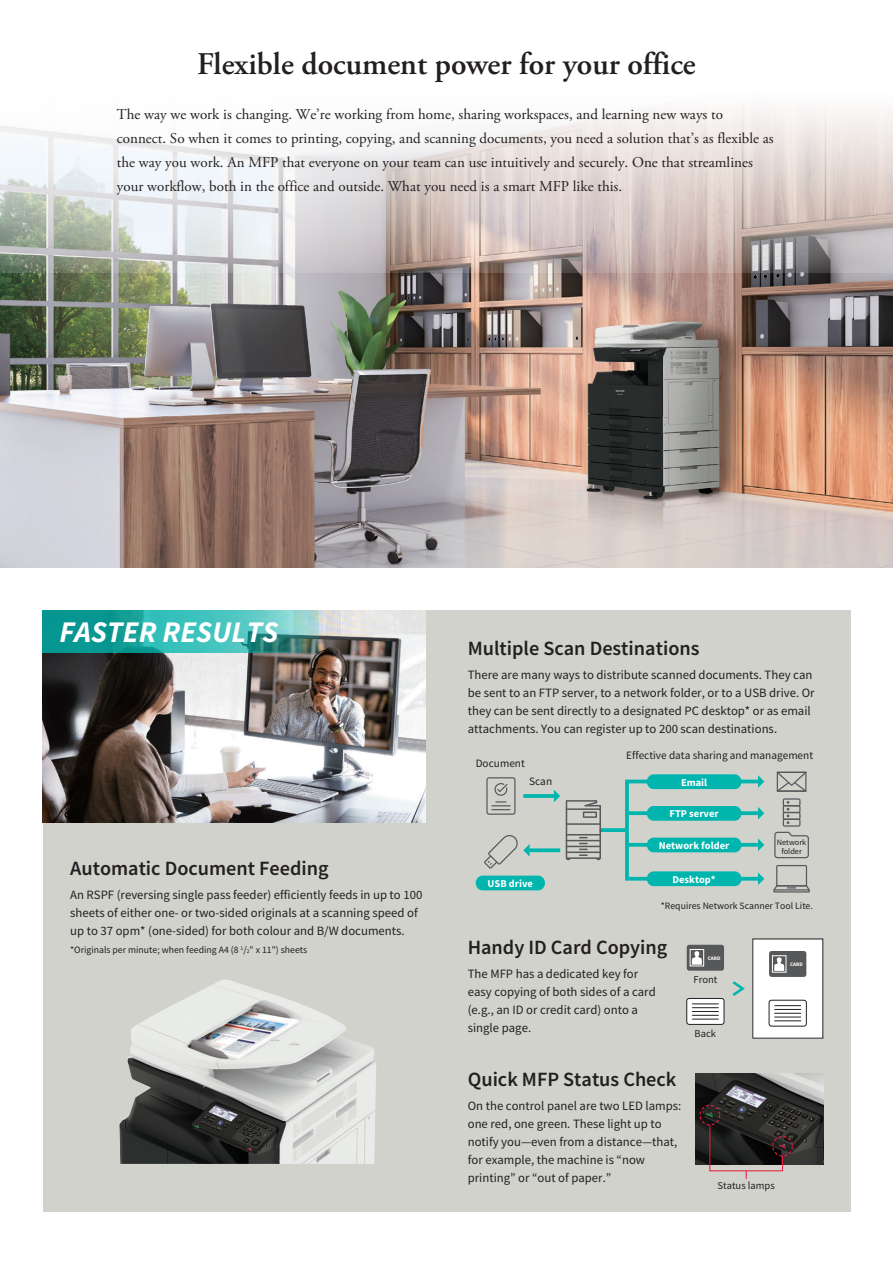
<style>
.page{position:relative;width:893px;height:1263px;background:#fff}
.page>*{position:absolute;margin:0;border:0;box-sizing:border-box;transform-origin:0 0}
.t1{font:600 31.5px "Adobe Garamond Pro";color:#231f20}
.t2{font:italic 700 30px "Source Sans Pro";color:#fff}
.t3{font:600 20.25px "Source Sans Pro";color:#231f20}
.t4{font:15px/24px "Adobe Garamond Pro";color:#231f20}
.t5{font:12.75px/18px "Source Sans Pro";color:#231f20}
.t6{font:11.25px "Source Sans Pro";color:#231f20}
.t7{font:700 10.5px "Source Sans Pro";color:#fff}
.t8{font:10.5px "Source Sans Pro";color:#231f20}
.t9{font:9.75px "Source Sans Pro";color:#231f20}
.t10{font:8.25px/8.2px "Source Sans Pro";color:#231f20;text-align:center}
.t11{font:700 5.25px "Source Sans Pro";color:#fff}
.s1{font-size:5.7px}
</style>
<div class="page">
<img style="left:0;top:272px;width:893px;height:296px">
<div style="left:43px;top:610px;width:807px;height:602px;background:#d1d2cc"></div>
<svg style="left:0;top:107px;width:893px;height:165px"></svg>
<img style="left:43px;top:610px;width:382px;height:213px">
<div style="left:753px;top:939px;width:70px;height:99px;background:#fff"></div>
<div style="left:769px;top:1000px;width:38px;height:26px;border:1px solid #231f20;border-radius:3px"></div>
<svg style="left:775px;top:1005px;width:26px;height:16px"></svg>
<div style="left:769px;top:951px;width:37px;height:26px;background:#57585a;border-radius:3px"></div>
<div style="left:772px;top:955px;width:14px;height:17px;border:1px solid #fff"></div>
<svg style="left:774px;top:957px;width:10px;height:14px"></svg>
<div style="left:687px;top:998px;width:37px;height:26px;background:#fff;border-radius:3px"></div>
<div style="left:686px;top:998px;width:38px;height:26px;border:1px solid #231f20;border-radius:3px"></div>
<svg style="left:692px;top:1003px;width:26px;height:17px"></svg>
<div style="left:687px;top:945px;width:37px;height:26px;background:#57585a;border-radius:3px"></div>
<div style="left:690px;top:949px;width:14px;height:17px;border:1px solid #fff"></div>
<svg style="left:692px;top:951px;width:10px;height:14px"></svg>
<svg style="left:732px;top:981px;width:13px;height:15px"></svg>
<svg style="left:777px;top:772px;width:29px;height:20px"></svg>
<svg style="left:486px;top:777px;width:29px;height:38px"></svg>
<div style="left:625px;top:780px;width:136px;height:101px;border:4px solid #00b5ae"></div>
<svg style="left:758px;top:775px;width:6px;height:13px"></svg>
<svg style="left:627px;top:811px;width:131px;height:4px"></svg>
<svg style="left:758px;top:807px;width:6px;height:12px"></svg>
<svg style="left:601px;top:828px;width:25px;height:4px"></svg>
<svg style="left:758px;top:872px;width:6px;height:13px"></svg>
<svg style="left:627px;top:843px;width:131px;height:4px"></svg>
<svg style="left:758px;top:838px;width:6px;height:13px"></svg>
<div style="left:647px;top:774px;width:94px;height:15px;background:#00b5ae;border-radius:7px"></div>
<div style="left:647px;top:806px;width:94px;height:15px;background:#00b5ae;border-radius:7px"></div>
<div style="left:647px;top:838px;width:94px;height:14px;background:#00b5ae;border-radius:7px"></div>
<div style="left:647px;top:871px;width:94px;height:15px;background:#00b5ae;border-radius:7px"></div>
<svg style="left:523px;top:794px;width:31px;height:4px"></svg>
<svg style="left:554px;top:790px;width:6px;height:12px"></svg>
<svg style="left:530px;top:848px;width:30px;height:4px"></svg>
<div style="left:476px;top:876px;width:69px;height:14px;background:#00b5ae;border-radius:7px"></div>
<svg style="left:566px;top:800px;width:35px;height:60px"></svg>
<svg style="left:773px;top:865px;width:37px;height:27px"></svg>
<hr style="left:773px;top:889px;width:37px;height:1px;background:#57585a">
<svg style="left:774px;top:798px;width:35px;height:60px"></svg>
<svg style="left:484px;top:835px;width:46px;height:34px"></svg>
<img style="left:119px;top:979px;width:257px;height:185px">
<img style="left:696px;top:1073px;width:127px;height:91px">
<svg style="left:709px;top:1124px;width:74px;height:55px"></svg>
<div style="left:699px;top:1105px;width:21px;height:20px;border:1px dashed #ed1a3a;border-radius:50%"></div>
<div style="left:772px;top:1136px;width:21px;height:20px;border:1px dashed #ed1a3a;border-radius:50%"></div>
<svg style="left:43px;top:610px;width:276px;height:43px;background:#34ada7"></svg>
<h1 class="t1" style="left:197px;top:46px;width:500px">Flexible document power for your office</h1>
<p class="t4" style="left:117px;top:102px;width:658px">The way we work is changing. We’re working from home, sharing workspaces, and learning new ways to connect. So when it comes to printing, copying, and scanning documents, you need a solution that’s as flexible as the way you work. An MFP that everyone on your team can use intuitively and securely. One that streamlines your workflow, both in the office and outside. What you need is a smart MFP like this.</p>
<h2 class="t2" style="left:60px;top:612px;width:220px">FASTER RESULTS</h2>
<h3 class="t3" style="left:70px;top:855px;width:260px">Automatic Document Feeding</h3>
<p class="t5" style="left:70px;top:885px;width:354px">An RSPF (reversing single pass feeder) efficiently feeds in up to 100 sheets of either one- or two-sided originals at a scanning speed of up to 37 opm* (one-sided) for both colour and B/W documents.</p>
<p class="t9" style="left:70px;top:943px;width:239px">*Originals per minute; when feeding A4 (8 <sup>1</sup>/<span class="s1">2</span>" x 11") sheets</p>
<h3 class="t3" style="left:468px;top:635px;width:233px">Multiple Scan Destinations</h3>
<p class="t5" style="left:468px;top:666px;width:348px">There are many ways to distribute scanned documents. They can be sent to an FTP server, to a network folder, or to a USB drive. Or they can be sent directly to a designated PC desktop* or as email attachments. You can register up to 200 scan destinations.</p>
<p class="t6" style="left:476px;top:756px;width:51px">Document</p>
<p class="t6" style="left:529px;top:774px;width:24px">Scan</p>
<p class="t7" style="left:488px;top:876px;width:47px">USB drive</p>
<p class="t6" style="left:626px;top:748px;width:188px">Effective data sharing and management</p>
<p class="t7" style="left:681px;top:775px;width:28px">Email</p>
<p class="t7" style="left:670px;top:806px;width:51px">FTP server</p>
<p class="t7" style="left:659px;top:838px;width:72px">Network folder</p>
<p class="t7" style="left:672px;top:872px;width:45px">Desktop*</p>
<p class="t10" style="left:777px;top:838px;width:31px">Network folder</p>
<p class="t9" style="left:661px;top:900px;width:154px">*Requires Network Scanner Tool Lite.</p>
<h3 class="t3" style="left:468px;top:934px;width:201px">Handy ID Card Copying</h3>
<p class="t5" style="left:468px;top:965px;width:190px">The MFP has a dedicated key for easy copying of both sides of a card (e.g., an ID or credit card) onto a single page.</p>
<h3 class="t3" style="left:468px;top:1066px;width:210px">Quick MFP Status Check</h3>
<p class="t5" style="left:468px;top:1097px;width:215px">On the control panel are two LED lamps: one red, one green. These light up to notify you—even from a distance—that, for example, the machine is “now printing” or “out of paper.”</p>
<p class="t11" style="left:708px;top:954px;width:14px">CARD</p>
<p class="t8" style="left:694px;top:973px;width:25px">Front</p>
<p class="t8" style="left:695px;top:1027px;width:23px">Back</p>
<p class="t8" style="left:718px;top:1179px;width:59px">Status lamps</p>
<p class="t11" style="left:790px;top:960px;width:14px">CARD</p>
</div>
